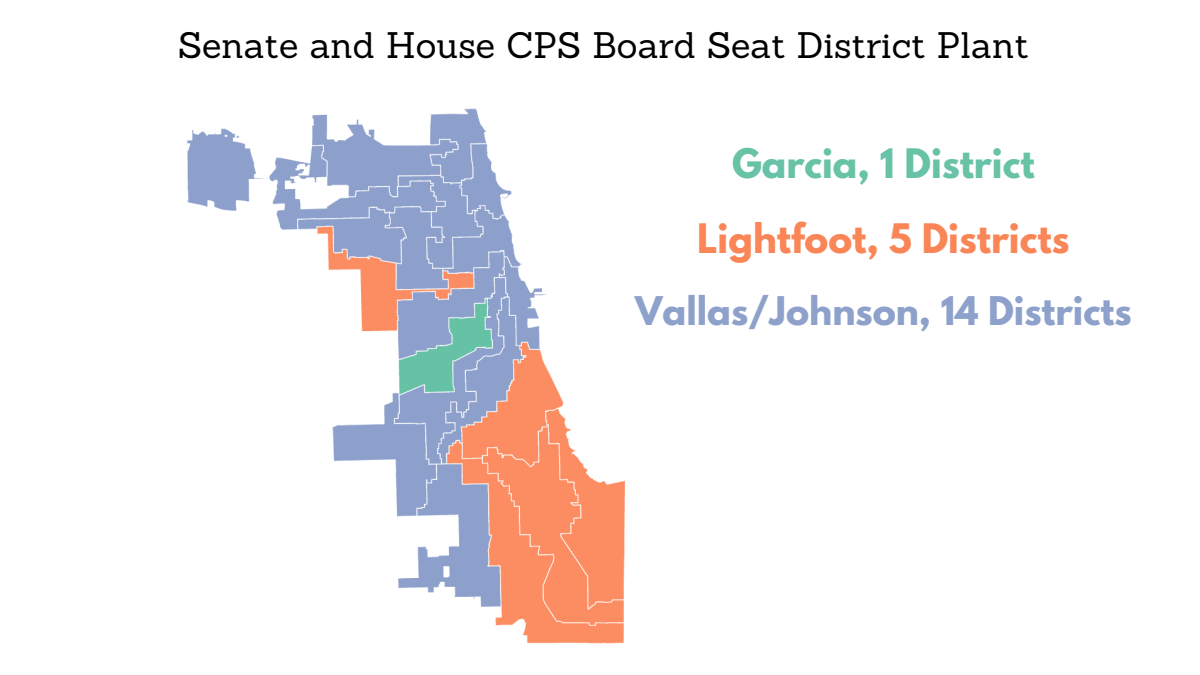
<style>
.page{position:relative;width:1200px;height:675px;background:#fff}
.page>*{position:absolute;margin:0;border:0;box-sizing:border-box;transform-origin:0 0}
.t1{font:36px "Sanchez";color:#000}
.t2{font:700 36px "League Spartan";color:#fa8658}
.t3{font:700 36px "League Spartan";color:#67c2a6}
.t4{font:700 35px "League Spartan";color:#8ea1cb}
</style>
<div class="page">
<img style="left:187px;top:108px;width:438px;height:536px">
<p class="t1" style="left:178px;top:22px;width:852px">Senate and House CPS Board Seat District Plant</p>
<p class="t3" style="left:732px;top:145px;width:304px">Garcia, 1 District</p>
<p class="t2" style="left:697px;top:220px;width:374px">Lightfoot, 5 Districts</p>
<p class="t4" style="left:635px;top:294px;width:498px">Vallas/Johnson, 14 Districts</p>
</div>
